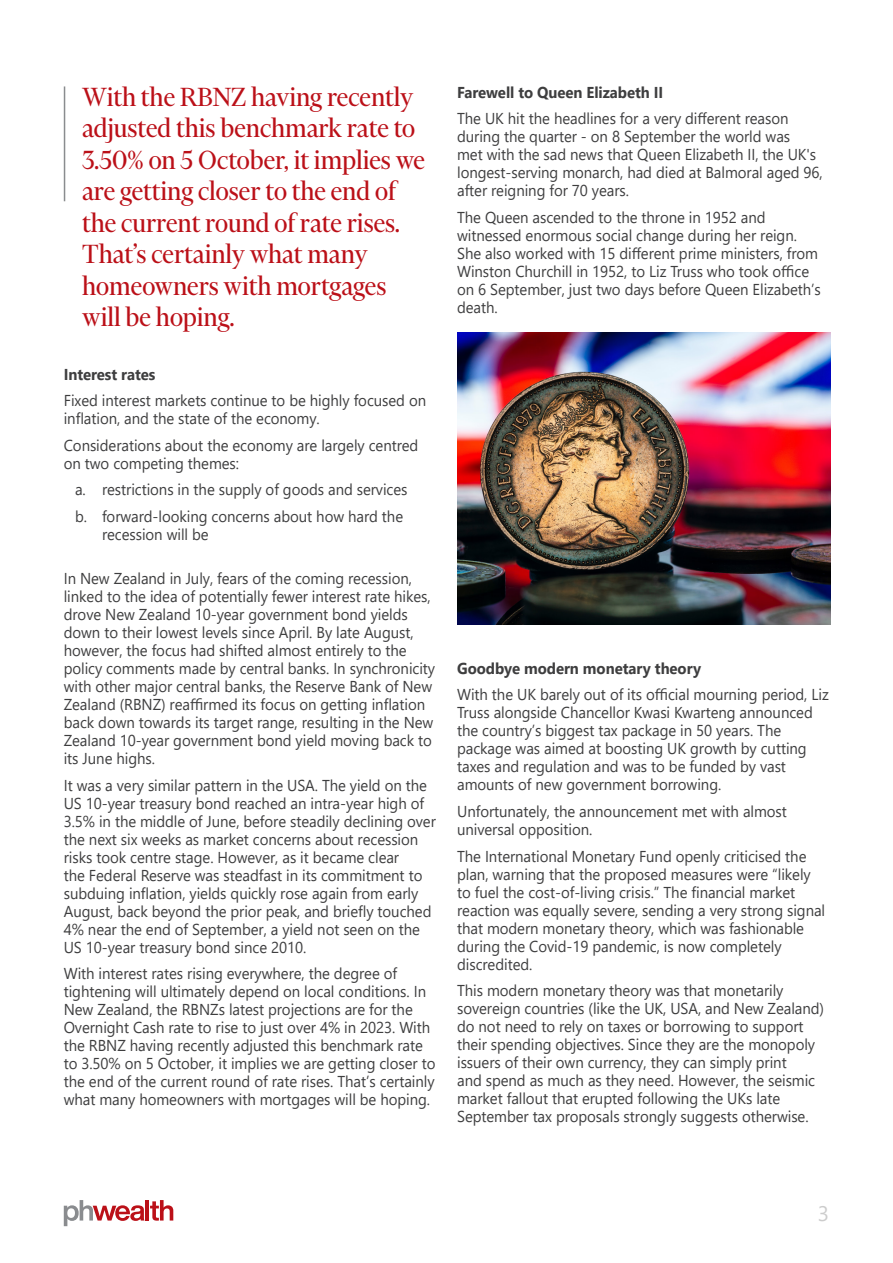
<style>
.page{position:relative;width:893px;height:1263px;background:#fff}
.page>*{position:absolute;margin:0;border:0;box-sizing:border-box;transform-origin:0 0}
.Para_Text{font:30px/31.5px "Financier Display";color:#bb1018;scale:.95 1}
.t1{font:21px "Segoe UI";color:#ccc}
.Para_Text-2{font:15.75px/18px "Segoe UI";letter-spacing:-.005em;color:#3e3e3f;scale:.95 1}
.Para_Text-3{font:700 15.75px "Segoe UI";letter-spacing:-.005em;color:#3e3e3f;scale:.95 1}
</style>
<div class="page">
<svg style="left:64px;top:1200px;width:80px;height:26px"></svg>
<hr style="left:145px;top:1200px;width:4px;height:20px;background:#bb1018">
<svg style="left:150px;top:1200px;width:23px;height:21px"></svg>
<img style="left:457px;top:332px;width:374px;height:292px">
<hr style="left:64px;top:86px;width:1px;height:115px;background:#8a8c8f">
<p class="Para_Text" style="left:82px;top:81px;width:362px">With the RBNZ having recently adjusted this benchmark rate to<br>3.50% on 5 October, it implies we are getting closer to the end of the current round of rate rises.<br>That’s certainly what many homeowners with mortgages will be hoping.</p>
<p class="Para_Text-3" style="left:64px;top:359px;width:98px">Interest rates</p>
<p class="Para_Text-2" style="left:64px;top:390px;width:383px">Fixed interest markets continue to be highly focused on inflation, and the state of the economy.</p>
<p class="Para_Text-2" style="left:64px;top:435px;width:375px">Considerations about the economy are largely centred on two competing themes:</p>
<p class="Para_Text-2" style="left:75px;top:479px;width:351px">a. restrictions in the supply of goods and services</p>
<p class="Para_Text-2" style="left:102px;top:506px;width:318px;text-indent:-27px">b. forward-looking concerns about how hard the recession will be</p>
<p class="Para_Text-2" style="left:64px;top:568px;width:392px">In New Zealand in July, fears of the coming recession, linked to the idea of potentially fewer interest rate hikes, drove New Zealand 10-year government bond yields down to their lowest levels since April. By late August, however, the focus had shifted almost entirely to the policy comments made by central banks. In synchronicity with other major central banks, the Reserve Bank of New Zealand (RBNZ) reaffirmed its focus on getting inflation back down towards its target range, resulting in the New Zealand 10-year government bond yield moving back to its June highs.</p>
<p class="Para_Text-2" style="left:64px;top:775px;width:393px">It was a very similar pattern in the USA. The yield on the US 10-year treasury bond reached an intra-year high of 3.5% in the middle of June, before steadily declining over the next six weeks as market concerns about recession risks took centre stage. However, as it became clear<br>the Federal Reserve was steadfast in its commitment to subduing inflation, yields quickly rose again from early August, back beyond the prior peak, and briefly touched 4% near the end of September, a yield not seen on the US 10-year treasury bond since 2010.</p>
<p class="Para_Text-2" style="left:64px;top:963px;width:393px">With interest rates rising everywhere, the degree of tightening will ultimately depend on local conditions. In New Zealand, the RBNZs latest projections are for the Overnight Cash rate to rise to just over 4% in 2023. With the RBNZ having recently adjusted this benchmark rate to 3.50% on 5 October, it implies we are getting closer to the end of the current round of rate rises. That’s certainly what many homeowners with mortgages will be hoping.</p>
<p class="Para_Text-3" style="left:457px;top:77px;width:218px">Farewell to Queen Elizabeth II</p>
<p class="Para_Text-2" style="left:457px;top:108px;width:386px">The UK hit the headlines for a very different reason during the quarter - on 8 September the world was<br>met with the sad news that Queen Elizabeth II, the UK's longest-serving monarch, had died at Balmoral aged 96, after reigning for 70 years.</p>
<p class="Para_Text-2" style="left:457px;top:207px;width:384px">The Queen ascended to the throne in 1952 and witnessed enormous social change during her reign.<br>She also worked with 15 different prime ministers, from Winston Churchill in 1952, to Liz Truss who took office on 6 September, just two days before Queen Elizabeth’s death.</p>
<p class="Para_Text-3" style="left:457px;top:653px;width:258px">Goodbye modern monetary theory</p>
<p class="Para_Text-2" style="left:457px;top:684px;width:393px">With the UK barely out of its official mourning period, Liz Truss alongside Chancellor Kwasi Kwarteng announced the country’s biggest tax package in 50 years. The package was aimed at boosting UK growth by cutting taxes and regulation and was to be funded by vast amounts of new government borrowing.</p>
<p class="Para_Text-2" style="left:457px;top:801px;width:349px">Unfortunately, the announcement met with almost universal opposition.</p>
<p class="Para_Text-2" style="left:457px;top:845px;width:389px">The International Monetary Fund openly criticised the plan, warning that the proposed measures were “likely to fuel the cost-of-living crisis.” The financial market reaction was equally severe, sending a very strong signal that modern monetary theory, which was fashionable during the Covid-19 pandemic, is now completely discredited.</p>
<p class="Para_Text-2" style="left:457px;top:980px;width:388px">This modern monetary theory was that monetarily sovereign countries (like the UK, USA, and New Zealand) do not need to rely on taxes or borrowing to support their spending objectives. Since they are the monopoly issuers of their own currency, they can simply print<br>and spend as much as they need. However, the seismic market fallout that erupted following the UKs late September tax proposals strongly suggests otherwise.</p>
<h2 class="t1" style="left:818px;top:1193px;width:13px">3</h2>
</div>
